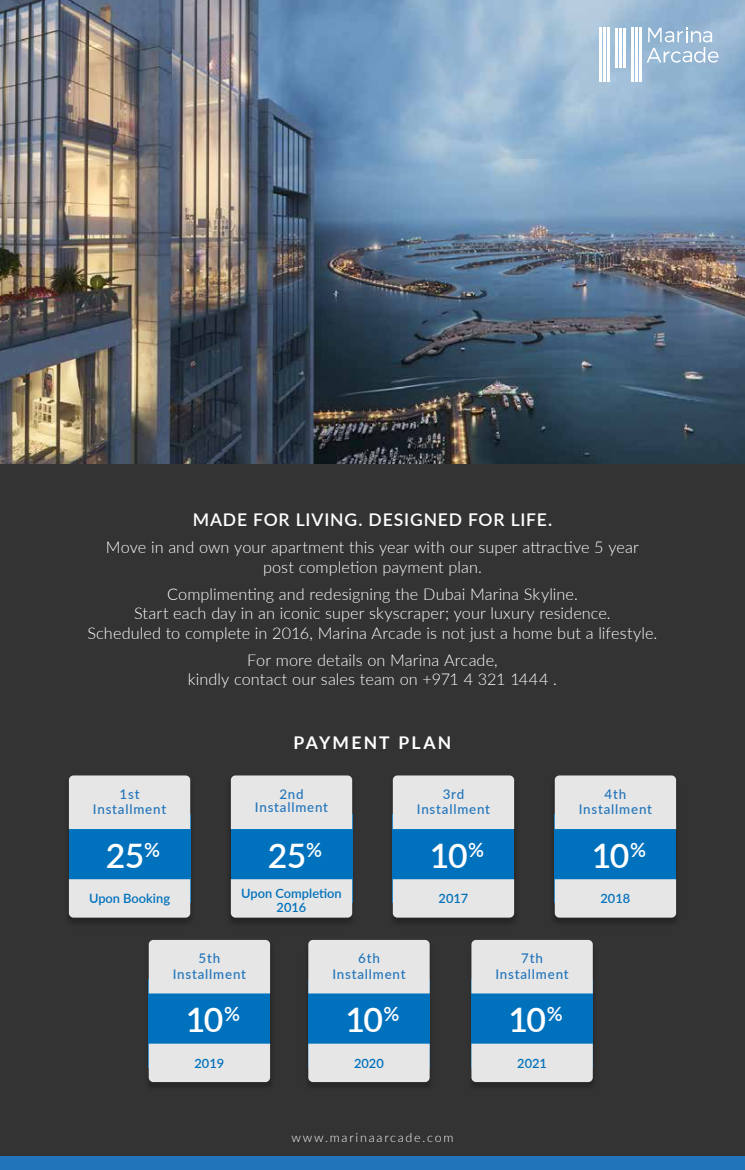
<style>
.page{position:relative;width:745px;height:1170px;background:#fff}
.page>*{position:absolute;margin:0;border:0;box-sizing:border-box;transform-origin:0 0}
.t1{font:600 33.75px "Lato";letter-spacing:-.045em;color:#fff}
.t2{font:600 17.5px "Lato";letter-spacing:.045em;color:#fff}
.t3{font:700 17.5px "Lato";letter-spacing:.125em;color:#fff}
.t4{font:300 16.25px/19.5px "Lato";letter-spacing:.005em;color:#fff;text-align:center}
.t5{font:500 13.38px/15.2px "Lato";letter-spacing:.06em;color:#2174ba;text-align:center}
.t6{font:600 12.88px/14px "Lato";color:#0071bc;text-align:center}
.t7{font:300 12.5px "Lato";letter-spacing:.14em;color:#fff}
</style>
<div class="page">
<div style="left:1px;top:0;width:743px;height:1170px;background:#333"></div>
<img style="left:0;top:0;width:744px;height:464px">
<svg style="left:646px;top:27px;width:72px;height:36px;background:#acc5dc"></svg>
<hr style="left:598px;top:28px;width:3px;height:54px;background:#fff">
<hr style="left:603px;top:28px;width:2px;height:54px;background:#fff">
<hr style="left:607px;top:28px;width:2px;height:54px;background:#fff">
<hr style="left:630px;top:28px;width:3px;height:54px;background:#fff">
<hr style="left:635px;top:28px;width:2px;height:54px;background:#fff">
<hr style="left:639px;top:28px;width:2px;height:54px;background:#fff">
<hr style="left:614px;top:28px;width:3px;height:39px;background:#fff">
<hr style="left:619px;top:28px;width:2px;height:39px;background:#fff">
<hr style="left:623px;top:28px;width:2px;height:39px;background:#fff">
<div style="left:0;top:1156px;width:744px;height:14px;background:#2174ba"></div>
<img style="left:230px;top:779px;width:123px;height:143px">
<div style="left:231px;top:814px;width:121px;height:89px;background:#0071bc"></div>
<div style="left:231px;top:879px;width:121px;height:39px;background:#e6e6e6"></div>
<div style="left:231px;top:775px;width:121px;height:54px;background:#e6e6e6"></div>
<img style="left:394px;top:779px;width:121px;height:143px">
<div style="left:392px;top:814px;width:122px;height:89px;background:#0071bc"></div>
<div style="left:392px;top:879px;width:122px;height:39px;background:#e6e6e6"></div>
<div style="left:392px;top:775px;width:122px;height:54px;background:#e6e6e6"></div>
<img style="left:555px;top:777px;width:122px;height:145px">
<div style="left:554px;top:814px;width:121px;height:89px;background:#0071bc"></div>
<div style="left:554px;top:879px;width:121px;height:39px;background:#e6e6e6"></div>
<div style="left:554px;top:775px;width:121px;height:54px;background:#e6e6e6"></div>
<img style="left:309px;top:939px;width:121px;height:147px">
<div style="left:308px;top:979px;width:121px;height:89px;background:#0071bc"></div>
<div style="left:308px;top:1044px;width:121px;height:38px;background:#e6e6e6"></div>
<div style="left:308px;top:940px;width:121px;height:53px;background:#e6e6e6"></div>
<img style="left:148px;top:939px;width:123px;height:147px">
<div style="left:149px;top:979px;width:121px;height:89px;background:#0071bc"></div>
<div style="left:149px;top:1044px;width:121px;height:38px;background:#e6e6e6"></div>
<div style="left:149px;top:940px;width:121px;height:53px;background:#e6e6e6"></div>
<img style="left:473px;top:939px;width:120px;height:147px">
<div style="left:471px;top:979px;width:121px;height:89px;background:#0071bc"></div>
<div style="left:471px;top:1044px;width:121px;height:38px;background:#e6e6e6"></div>
<div style="left:471px;top:940px;width:121px;height:53px;background:#e6e6e6"></div>
<img style="left:68px;top:779px;width:123px;height:143px">
<div style="left:69px;top:814px;width:121px;height:89px;background:#0071bc"></div>
<div style="left:69px;top:879px;width:121px;height:39px;background:#e6e6e6"></div>
<div style="left:69px;top:775px;width:121px;height:54px;background:#e6e6e6"></div>
<p class="t2" style="left:193px;top:507px;width:361px">MADE FOR LIVING. DESIGNED FOR LIFE.</p>
<p class="t4" style="left:106px;top:537px;width:534px">Move in and own your apartment this year with our super attractive 5 year post completion payment plan.</p>
<p class="t4" style="left:87px;top:584px;width:571px">Complimenting and redesigning the Dubai Marina Skyline.<br>Start each day in an iconic super skyscraper; your luxury residence.<br>Scheduled to complete in 2016, Marina Arcade is not just a home but a lifestyle.</p>
<p class="t4" style="left:188px;top:650px;width:370px">For more details on Marina Arcade,<br>kindly contact our sales team on +971 4 321 1444 .</p>
<p class="t3" style="left:293px;top:730px;width:159px">PAYMENT PLAN</p>
<p class="t5" style="left:93px;top:786px;width:75px">1st<br>Installment</p>
<p class="t5" style="left:255px;top:787px;width:75px;line-height:12.9px">2nd<br>Installment</p>
<p class="t5" style="left:416px;top:786px;width:75px">3rd<br>Installment</p>
<p class="t5" style="left:578px;top:786px;width:75px">4th<br>Installment</p>
<h1 class="t1" style="left:106px;top:831px;width:56px">25<sup>%</sup></h1>
<h1 class="t1" style="left:268px;top:831px;width:56px">25<sup>%</sup></h1>
<h1 class="t1" style="left:430px;top:831px;width:56px">10<sup>%</sup></h1>
<h1 class="t1" style="left:591px;top:831px;width:56px">10<sup>%</sup></h1>
<p class="t6" style="left:89px;top:891px;width:82px">Upon Booking</p>
<p class="t6" style="left:241px;top:886px;width:102px">Upon Completion<br>2016</p>
<p class="t6" style="left:438px;top:891px;width:31px">2017</p>
<p class="t6" style="left:600px;top:891px;width:31px">2018</p>
<p class="t5" style="left:173px;top:950px;width:75px">5th<br>Installment</p>
<p class="t5" style="left:332px;top:950px;width:75px">6th<br>Installment</p>
<p class="t5" style="left:495px;top:950px;width:75px">7th<br>Installment</p>
<h1 class="t1" style="left:186px;top:995px;width:56px">10<sup>%</sup></h1>
<h1 class="t1" style="left:345px;top:995px;width:56px">10<sup>%</sup></h1>
<h1 class="t1" style="left:508px;top:995px;width:56px">10<sup>%</sup></h1>
<p class="t6" style="left:194px;top:1056px;width:31px">2019</p>
<p class="t6" style="left:354px;top:1056px;width:31px">2020</p>
<p class="t6" style="left:517px;top:1056px;width:31px">2021</p>
<p class="t7" style="left:291px;top:1129px;width:163px">www.marinaarcade.com</p>
</div>
